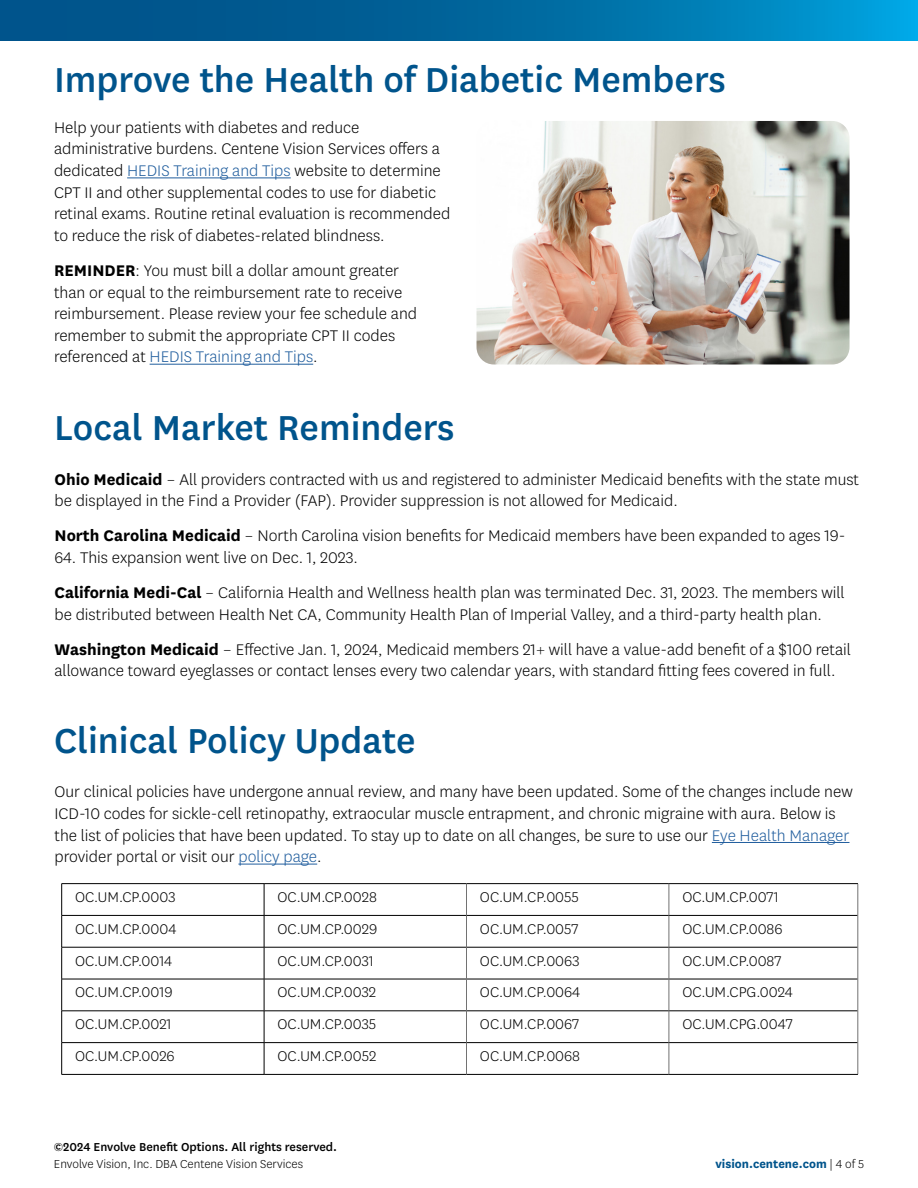
<style>
.page{position:relative;width:918px;height:1188px;background:#fff}
.page>*{position:absolute;margin:0;border:0;box-sizing:border-box;transform-origin:0 0}
.t1{font:500 40.5px "Centene Sans";color:#00548c}
.t2{font:300 18px/21.6px "Centene Sans";color:#000}
.t3{font:300 16.5px "Centene Sans";color:#000}
.t4{font:500 13.5px "Centene Sans";color:#000}
.t5{font:300 13.5px "Centene Sans";color:#000}
.t6{font:700 13.5px "Centene Sans";color:#00548c}
.s1{color:#215e9e}
.s2{font-weight:700}
.s3{font-weight:300;color:#000}
</style>
<div class="page">
<hr style="left:127px;top:177px;width:164px;height:1px;background:#215e9e">
<hr style="left:150px;top:364px;width:163px;height:1px;background:#215e9e">
<hr style="left:712px;top:842px;width:137px;height:1px;background:#215e9e">
<hr style="left:238px;top:864px;width:79px;height:1px;background:#215e9e">
<hr style="left:62px;top:883px;width:202px;height:1px;background:#000">
<hr style="left:61px;top:884px;width:1px;height:31px;background:#000">
<hr style="left:264px;top:883px;width:202px;height:1px;background:#000">
<hr style="left:264px;top:884px;width:1px;height:31px;background:#000">
<hr style="left:466px;top:883px;width:203px;height:1px;background:#000">
<hr style="left:669px;top:883px;width:189px;height:1px;background:#000">
<hr style="left:62px;top:915px;width:202px;height:1px;background:#000">
<hr style="left:61px;top:916px;width:1px;height:31px;background:#000">
<hr style="left:264px;top:915px;width:202px;height:1px;background:#000">
<hr style="left:264px;top:916px;width:1px;height:31px;background:#000">
<hr style="left:466px;top:915px;width:203px;height:1px;background:#000">
<hr style="left:669px;top:915px;width:189px;height:1px;background:#000">
<hr style="left:62px;top:947px;width:202px;height:1px;background:#000">
<hr style="left:61px;top:947px;width:1px;height:32px;background:#000">
<hr style="left:264px;top:947px;width:202px;height:1px;background:#000">
<hr style="left:264px;top:947px;width:1px;height:32px;background:#000">
<hr style="left:466px;top:947px;width:203px;height:1px;background:#000">
<hr style="left:669px;top:947px;width:189px;height:1px;background:#000">
<hr style="left:62px;top:979px;width:202px;height:1px;background:#000">
<hr style="left:61px;top:979px;width:1px;height:32px;background:#000">
<hr style="left:264px;top:979px;width:202px;height:1px;background:#000">
<hr style="left:264px;top:979px;width:1px;height:32px;background:#000">
<hr style="left:466px;top:979px;width:203px;height:1px;background:#000">
<hr style="left:669px;top:979px;width:189px;height:1px;background:#000">
<hr style="left:62px;top:1011px;width:202px;height:1px;background:#000">
<hr style="left:61px;top:1011px;width:1px;height:31px;background:#000">
<hr style="left:264px;top:1011px;width:202px;height:1px;background:#000">
<hr style="left:264px;top:1011px;width:1px;height:31px;background:#000">
<hr style="left:466px;top:1011px;width:203px;height:1px;background:#000">
<hr style="left:669px;top:1011px;width:189px;height:1px;background:#000">
<hr style="left:62px;top:1042px;width:202px;height:1px;background:#000">
<hr style="left:61px;top:1043px;width:1px;height:31px;background:#000">
<hr style="left:264px;top:1042px;width:202px;height:1px;background:#000">
<hr style="left:264px;top:1043px;width:1px;height:31px;background:#000">
<hr style="left:466px;top:1042px;width:203px;height:1px;background:#000">
<hr style="left:669px;top:1042px;width:189px;height:1px;background:#000">
<hr style="left:62px;top:1074px;width:202px;height:1px;background:#000">
<hr style="left:264px;top:1074px;width:202px;height:1px;background:#000">
<hr style="left:466px;top:1074px;width:203px;height:1px;background:#000">
<hr style="left:669px;top:1074px;width:189px;height:1px;background:#000">
<hr style="left:466px;top:884px;width:1px;height:31px;background:#727272">
<hr style="left:669px;top:884px;width:1px;height:31px;background:#727272">
<hr style="left:858px;top:884px;width:1px;height:31px;background:#727272">
<hr style="left:466px;top:916px;width:1px;height:31px;background:#727272">
<hr style="left:669px;top:916px;width:1px;height:31px;background:#727272">
<hr style="left:858px;top:915px;width:1px;height:32px;background:#727272">
<hr style="left:466px;top:947px;width:1px;height:32px;background:#727272">
<hr style="left:669px;top:947px;width:1px;height:32px;background:#727272">
<hr style="left:858px;top:947px;width:1px;height:32px;background:#727272">
<hr style="left:466px;top:979px;width:1px;height:32px;background:#727272">
<hr style="left:669px;top:979px;width:1px;height:32px;background:#727272">
<hr style="left:858px;top:979px;width:1px;height:32px;background:#727272">
<hr style="left:466px;top:1011px;width:1px;height:31px;background:#727272">
<hr style="left:669px;top:1011px;width:1px;height:31px;background:#727272">
<hr style="left:858px;top:1011px;width:1px;height:32px;background:#727272">
<hr style="left:466px;top:1043px;width:1px;height:31px;background:#727272">
<hr style="left:669px;top:1043px;width:1px;height:31px;background:#727272">
<hr style="left:858px;top:1043px;width:1px;height:31px;background:#727272">
<svg style="left:0;top:0;width:918px;height:40px;background:#006ca4"></svg>
<img style="left:477px;top:121px;width:373px;height:243px">
<h2 class="t1" style="left:54px;top:52px;width:673px">Improve the Health of Diabetic Members</h2>
<p class="t2" style="left:54px;top:116px;width:398px">Help your patients with diabetes and reduce administrative burdens. Centene Vision Services ofers a dedicated <span class="s1">HEDIS Training and Tips</span> website to determine CPT II and other supplemental codes to use for diabetic retinal exams. Routine retinal evaluation is recommended to reduce the risk of diabetes-related blindness.</p>
<p class="t2" style="left:54px;top:259px;width:365px"><span class="s2">REMINDER</span>: You must bill a dollar amount greater than or equal to the reimbursement rate to receive reimbursement. Please review your fee schedule and remember to submit the appropriate CPT II codes referenced at <span class="s1">HEDIS Training and Tips</span>.</p>
<h2 class="t1" style="left:54px;top:400px;width:402px">Local Market Reminders</h2>
<p class="t2" style="left:55px;top:468px;width:806px"><span class="s2">Ohio Medicaid</span> – All providers contracted with us and registered to administer Medicaid benefts with the state must be displayed in the Find a Provider (FAP). Provider suppression is not allowed for Medicaid.</p>
<p class="t2" style="left:55px;top:524px;width:793px"><span class="s2">North Carolina Medicaid</span> – North Carolina vision benefts for Medicaid members have been expanded to ages 19-</p>
<p class="t2" style="left:55px;top:546px;width:305px">64. This expansion went live on Dec. 1, 2023.</p>
<p class="t2" style="left:55px;top:581px;width:792px"><span class="s2">California Medi-Cal</span> – California Health and Wellness health plan was terminated Dec. 31, 2023. The members will be distributed between Health Net CA, Community Health Plan of Imperial Valley, and a third-party health plan.</p>
<p class="t2" style="left:55px;top:638px;width:798px"><span class="s2">Washington Medicaid</span> – Efective Jan. 1, 2024, Medicaid members 21+ will have a value-add beneft of a $100 retail allowance toward eyeglasses or contact lenses every two calendar years, with standard ftting fees covered in full.</p>
<p class="t1" style="left:54px;top:713px;width:363px">Clinical Policy Update</p>
<p class="t2" style="left:55px;top:781px;width:800px">Our clinical policies have undergone annual review, and many have been updated. Some of the changes include new ICD-10 codes for sickle-cell retinopathy, extraocular muscle entrapment, and chronic migraine with aura. Below is the list of policies that have been updated. To stay up to date on all changes, be sure to use our <span class="s1">Eye Health Manager </span>provider portal or visit our <span class="s1">policy page</span>.</p>
<p class="t3" style="left:75px;top:887px;width:102px">OC.UM.CP.0003</p>
<p class="t3" style="left:278px;top:887px;width:101px">OC.UM.CP.0028</p>
<p class="t3" style="left:480px;top:887px;width:100px">OC.UM.CP.0055</p>
<p class="t3" style="left:682px;top:887px;width:98px">OC.UM.CP.0071</p>
<p class="t3" style="left:75px;top:918px;width:103px">OC.UM.CP.0004</p>
<p class="t3" style="left:278px;top:918px;width:101px">OC.UM.CP.0029</p>
<p class="t3" style="left:480px;top:918px;width:100px">OC.UM.CP.0057</p>
<p class="t3" style="left:682px;top:918px;width:102px">OC.UM.CP.0086</p>
<p class="t3" style="left:75px;top:950px;width:99px">OC.UM.CP.0014</p>
<p class="t3" style="left:278px;top:950px;width:98px">OC.UM.CP.0031</p>
<p class="t3" style="left:480px;top:950px;width:101px">OC.UM.CP.0063</p>
<p class="t3" style="left:682px;top:950px;width:100px">OC.UM.CP.0087</p>
<p class="t3" style="left:75px;top:982px;width:99px">OC.UM.CP.0019</p>
<p class="t3" style="left:278px;top:982px;width:100px">OC.UM.CP.0032</p>
<p class="t3" style="left:480px;top:982px;width:102px">OC.UM.CP.0064</p>
<p class="t3" style="left:682px;top:982px;width:112px">OC.UM.CPG.0024</p>
<p class="t3" style="left:75px;top:1014px;width:98px">OC.UM.CP.0021</p>
<p class="t3" style="left:278px;top:1014px;width:100px">OC.UM.CP.0035</p>
<p class="t3" style="left:480px;top:1014px;width:101px">OC.UM.CP.0067</p>
<p class="t3" style="left:682px;top:1014px;width:112px">OC.UM.CPG.0047</p>
<p class="t3" style="left:75px;top:1046px;width:101px">OC.UM.CP.0026</p>
<p class="t3" style="left:278px;top:1046px;width:100px">OC.UM.CP.0052</p>
<p class="t3" style="left:480px;top:1046px;width:102px">OC.UM.CP.0068</p>
<p class="t4" style="left:54px;top:1138px;width:285px">©2024 Envolve Beneft Options. All rights reserved.</p>
<p class="t5" style="left:54px;top:1155px;width:251px">Envolve Vision, Inc. DBA Centene Vision Services</p>
<p class="t6" style="left:715px;top:1154px;width:150px">vision.centene.com <span class="s3">| 4 of 5</span></p>
</div>
